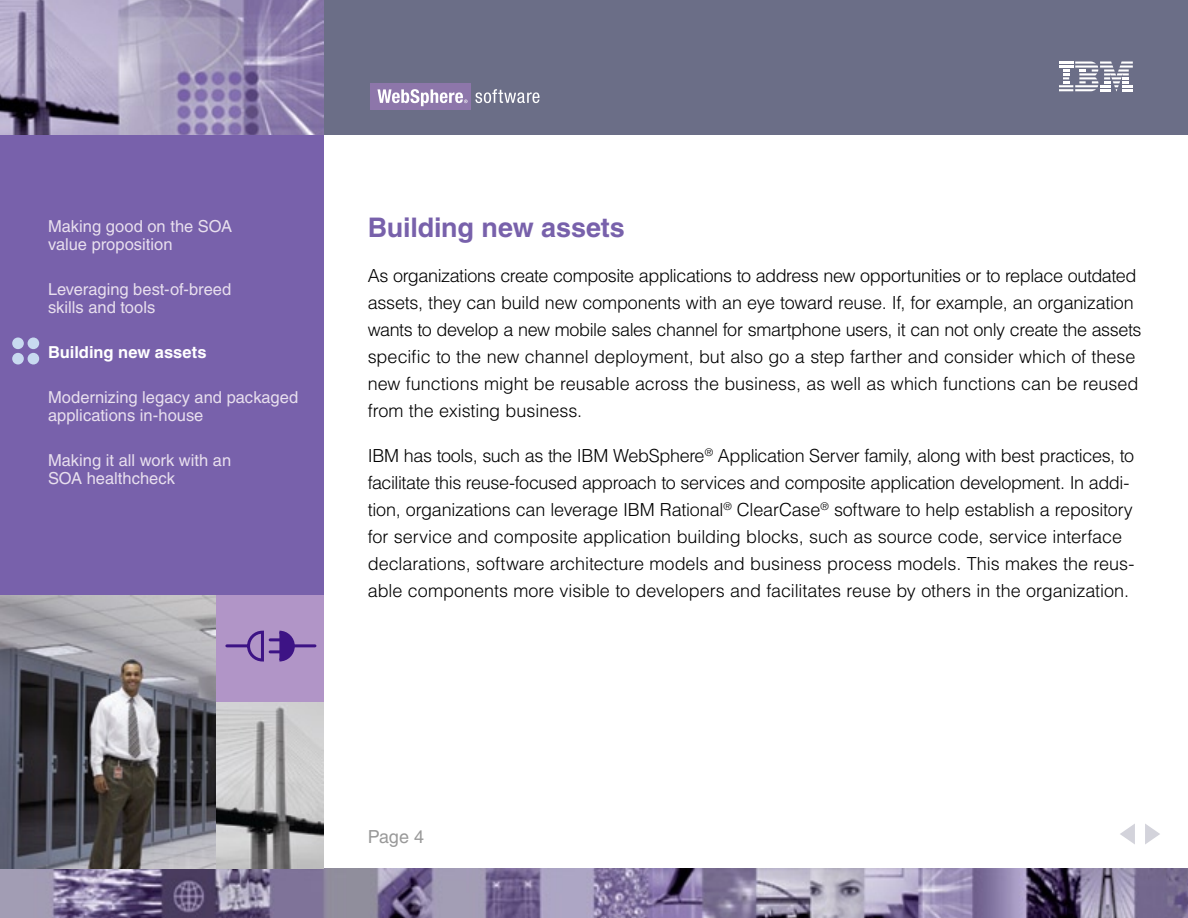
<style>
.page{position:relative;width:1188px;height:918px;background:#fff}
.page>*{position:absolute;margin:0;border:0;box-sizing:border-box;transform-origin:0 0}
.Subhead{font:700 27px "Helvetica";letter-spacing:-.005em;color:#7861ab}
.Text-Body{font:300 18px/27px "Helvetica";letter-spacing:-.01em;color:#000}
.t1{font:18px "Helvetica";color:#999}
.t2{font:16.5px/18px "Helvetica";color:#e8dfee}
.t3{font:700 16.5px "Helvetica";color:#fff}
</style>
<div class="page">
<div style="left:0;top:0;width:324px;height:918px;background:#7861ab"></div>
<div style="left:0;top:0;width:1188px;height:135px;background:#6b6e87"></div>
<div style="left:370px;top:83px;width:101px;height:27px;background:#8d76aa"></div>
<svg style="left:475px;top:89px;width:64px;height:14px"></svg>
<svg style="left:377px;top:89px;width:91px;height:17px"></svg>
<img style="left:0;top:0;width:324px;height:135px">
<svg style="left:1059px;top:61px;width:74px;height:30px"></svg>
<img style="left:0;top:869px;width:1188px;height:49px">
<div style="left:216px;top:596px;width:108px;height:108px;background:#b195c7"></div>
<img style="left:216px;top:702px;width:108px;height:167px">
<img style="left:0;top:596px;width:216px;height:273px">
<div style="left:12px;top:338px;width:12px;height:11px;background:#c8daf0;border-radius:50%"></div>
<div style="left:12px;top:353px;width:12px;height:11px;background:#c8daf0;border-radius:50%"></div>
<div style="left:28px;top:338px;width:11px;height:11px;background:#c8daf0;border-radius:50%"></div>
<div style="left:28px;top:353px;width:11px;height:11px;background:#c8daf0;border-radius:50%"></div>
<svg style="left:225px;top:630px;width:92px;height:32px"></svg>
<svg style="left:1120px;top:824px;width:15px;height:20px"></svg>
<svg style="left:1145px;top:824px;width:15px;height:20px"></svg>
<p class="t2" style="left:48px;top:217px;width:186px">Making good on the SOA value proposition</p>
<p class="t2" style="left:48px;top:280px;width:185px">Leveraging best-of-breed skills and tools</p>
<p class="t3" style="left:48px;top:342px;width:160px">Building new assets</p>
<p class="t2" style="left:48px;top:388px;width:252px">Modernizing legacy and packaged applications in-house</p>
<p class="t2" style="left:48px;top:451px;width:185px">Making it all work with an<br>SOA healthcheck</p>
<p class="Subhead" style="left:368px;top:211px;width:259px">Building new assets</p>
<p class="Text-Body" style="left:368px;top:261px;width:775px">As organizations create composite applications to address new opportunities or to replace outdated assets, they can build new components with an eye toward reuse. If, for example, an organization wants to develop a new mobile sales channel for smartphone users, it can not only create the assets specific to the new channel deployment, but also go a step farther and consider which of these new functions might be reusable across the business, as well as which functions can be reused from the existing business.</p>
<p class="Text-Body" style="left:368px;top:441px;width:768px">IBM has tools, such as the IBM WebSphere<sup>®</sup> Application Server family, along with best practices, to facilitate this reuse-focused approach to services and composite application development. In addi&shy;tion, organizations can leverage IBM Rational<sup>®</sup> ClearCase<sup>®</sup> software to help establish a repository for service and composite application building blocks, such as source code, service interface declarations, software architecture models and business process models. This makes the reus&shy;able components more visible to developers and facilitates reuse by others in the organization.</p>
<p class="t1" style="left:368px;top:827px;width:58px">Page 4</p>
</div>
